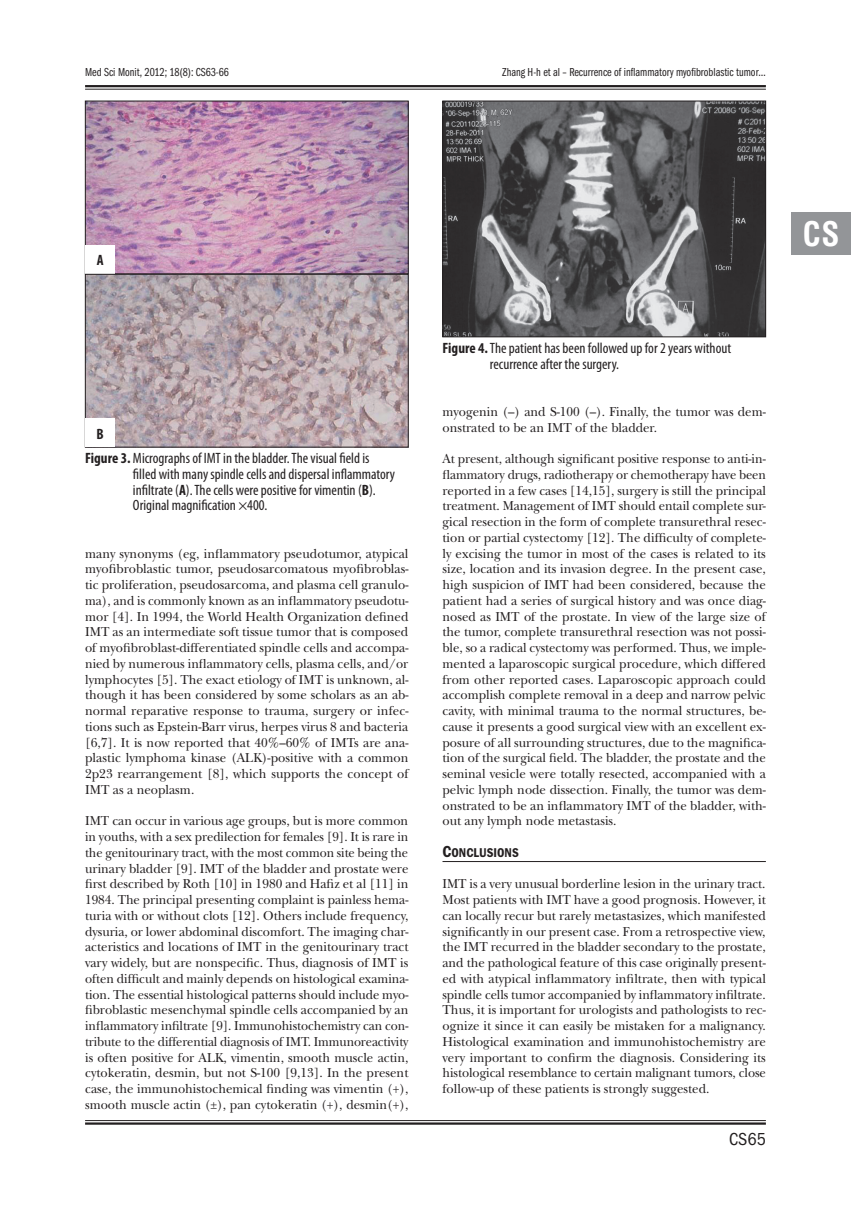
<style>
.page{position:relative;width:851px;height:1212px;background:#fff}
.page>*{position:absolute;margin:0;border:0;box-sizing:border-box;transform-origin:0 0}
.t1{font:33px "Swis 721 Cn EU Bold";color:#fff}
.M1_Pagina_Right{font:18px "Franklin Got Itc TOT Boo Con";color:#231f20}
.MSM_Rycina_tytul{font:condensed 15px/15.8px "Myriad Pro";color:#231f20}
.t2{font:700 condensed 15px "Myriad Pro";color:#231f20}
.MSM_Body{font:13.5px/15.8px "New Baskerville";color:#231f20;text-align:justify;scale:.94 1}
.MSM_Body-2{font:13.5px/15.8px "New Baskerville";color:#231f20;text-align:justify;scale:.95 1}
.MSM_Headline_1{font:13.2px "Franklin Got Itc TOT Dem Con SC800";color:#231f20}
.M1_Right{font:12px "Franklin Got Itc TOT Boo Com";color:#231f20}
.M1_Left{font:12px "Franklin Got Itc TOT Boo Com";color:#231f20}
.s1{font-weight:700}
.s2{font-size:16.5px}
</style>
<div class="page">
<hr style="left:442px;top:861px;width:323px;height:1px;background:#231f20">
<img style="left:87px;top:103px;width:319px;height:342px">
<div style="left:85px;top:101px;width:323px;height:173px;border:1px solid #231f20"></div>
<div style="left:85px;top:246px;width:30px;height:28px;background:#fff"></div>
<div style="left:85px;top:274px;width:323px;height:173px;border:1px solid #231f20"></div>
<div style="left:85px;top:419px;width:30px;height:28px;background:#fff"></div>
<img style="left:444px;top:103px;width:319px;height:232px">
<div style="left:442px;top:101px;width:323px;height:236px;border:1px solid #231f20"></div>
<hr style="left:85px;top:85px;width:680px;height:2px;background:#231f20">
<hr style="left:85px;top:89px;width:680px;height:1px;background:#231f20">
<hr style="left:85px;top:1120px;width:680px;height:1px;background:#231f20">
<hr style="left:85px;top:1122px;width:680px;height:3px;background:#231f20">
<div style="left:791px;top:213px;width:59px;height:42px;background:#939598"></div>
<p class="M1_Left" style="left:85px;top:66px;width:145px">Med Sci Monit, 2012; 18(8): CS63-66</p>
<p class="M1_Right" style="left:502px;top:66px;width:265px">Zhang H-h et al – Recurrence of inflammatory myofibroblastic tumor…</p>
<p class="t2" style="left:97px;top:251px;width:8px">A</p>
<p class="t2" style="left:97px;top:424px;width:9px">B</p>
<p class="MSM_Rycina_tytul" style="left:133px;top:450px;width:264px;text-indent:-48px"><span class="s1">Figure 3.</span> Micrographs of IMT in the bladder. The visual field is filled with many spindle cells and dispersal inflammatory infiltrate (<span class="s1">A</span>). The cells were positive for vimentin (<span class="s1">B</span>).<br>Original magnification ×400.</p>
<p class="MSM_Body-2" style="left:85px;top:545px;width:342px">many synonyms (eg, inflammatory pseudotumor, atypical myofibroblastic tumor, pseudosarcomatous myofibroblas&shy;tic proliferation, pseudosarcoma, and plasma cell granulo&shy;ma), and is commonly known as an inflammatory pseudotu&shy;mor [4]. In 1994, the World Health Organization defined IMT as an intermediate soft tissue tumor that is composed of myofibroblast-differentiated spindle cells and accompa&shy;nied by numerous inflammatory cells, plasma cells, and/or lymphocytes [5]. The exact etiology of IMT is unknown, al&shy;though it has been considered by some scholars as an ab&shy;normal reparative response to trauma, surgery or infec&shy;tions such as Epstein-Barr virus, herpes virus 8 and bacteria [6,7]. It is now reported that 40%–60% of IMTs are ana&shy;plastic lymphoma kinase (ALK)-positive with a common 2p23 rearrangement [8], which supports the concept of IMT as a neoplasm.</p>
<p class="MSM_Body-2" style="left:85px;top:813px;width:342px">IMT can occur in various age groups, but is more common in youths, with a sex predilection for females [9]. It is rare in the genitourinary tract, with the most common site being the urinary bladder [9]. IMT of the bladder and prostate were first described by Roth [10] in 1980 and Hafiz et al [11] in 1984. The principal presenting complaint is painless hema&shy;turia with or without clots [12]. Others include frequency, dysuria, or lower abdominal discomfort. The imaging char&shy;acteristics and locations of IMT in the genitourinary tract vary widely, but are nonspecific. Thus, diagnosis of IMT is often difficult and mainly depends on histological examina&shy;tion. The essential histological patterns should include myo&shy;fibroblastic mesenchymal spindle cells accompanied by an inflammatory infiltrate [9]. Immunohistochemistry can con&shy;tribute to the differential diagnosis of IMT. Immunoreactivity is often positive for ALK, vimentin, smooth muscle actin, cytokeratin, desmin, but not S-100 [9,13]. In the present case, the immunohistochemical finding was vimentin (+), smooth muscle actin (±), pan cytokeratin (+), desmin(+),</p>
<p class="MSM_Rycina_tytul" style="left:490px;top:340px;width:243px;text-indent:-47px"><span class="s1">Figure 4.</span>The patient has been followed up for 2 years without recurrence after the surgery.</p>
<p class="MSM_Body-2" style="left:442px;top:404px;width:342px">myogenin (–) and S-100 (–). Finally, the tumor was dem&shy;onstrated to be an IMT of the bladder.</p>
<p class="MSM_Body" style="left:442px;top:451px;width:345px">At present, although significant positive response to anti-in&shy;flammatory drugs, radiotherapy or chemotherapy have been reported in a few cases [14,15], surgery is still the principal treatment. Management of IMT should entail complete sur&shy;gical resection in the form of complete transurethral resec&shy;tion or partial cystectomy [12]. The difficulty of complete&shy;ly excising the tumor in most of the cases is related to its size, location and its invasion degree. In the present case, high suspicion of IMT had been considered, because the patient had a series of surgical history and was once diag&shy;nosed as IMT of the prostate. In view of the large size of the tumor, complete transurethral resection was not possi&shy;ble, so a radical cystectomy was performed. Thus, we imple&shy;mented a laparoscopic surgical procedure, which differed from other reported cases. Laparoscopic approach could accomplish complete removal in a deep and narrow pelvic cavity, with minimal trauma to the normal structures, be&shy;cause it presents a good surgical view with an excellent ex&shy;posure of all surrounding structures, due to the magnifica&shy;tion of the surgical field. The bladder, the prostate and the seminal vesicle were totally resected, accompanied with a pelvic lymph node dissection. Finally, the tumor was dem&shy;onstrated to be an inflammatory IMT of the bladder, with&shy;out any lymph node metastasis.</p>
<p class="MSM_Headline_1" style="left:442px;top:845px;width:78px"><span class="s2">C</span>ONCLUSIONS</p>
<p class="MSM_Body" style="left:442px;top:876px;width:345px">IMT is a very unusual borderline lesion in the urinary tract.<br>Most patients with IMT have a good prognosis. However, it can locally recur but rarely metastasizes, which manifested significantly in our present case. From a retrospective view, the IMT recurred in the bladder secondary to the prostate, and the pathological feature of this case originally present&shy;ed with atypical inflammatory infiltrate, then with typical spindle cells tumor accompanied by inflammatory infiltrate.<br>Thus, it is important for urologists and pathologists to rec&shy;ognize it since it can easily be mistaken for a malignancy.<br>Histological examination and immunohistochemistry are very important to confirm the diagnosis. Considering its histological resemblance to certain malignant tumors, close follow-up of these patients is strongly suggested.</p>
<p class="M1_Pagina_Right" style="left:729px;top:1129px;width:38px">CS65</p>
<p class="t1" style="left:802px;top:214px;width:38px">CS</p>
</div>
